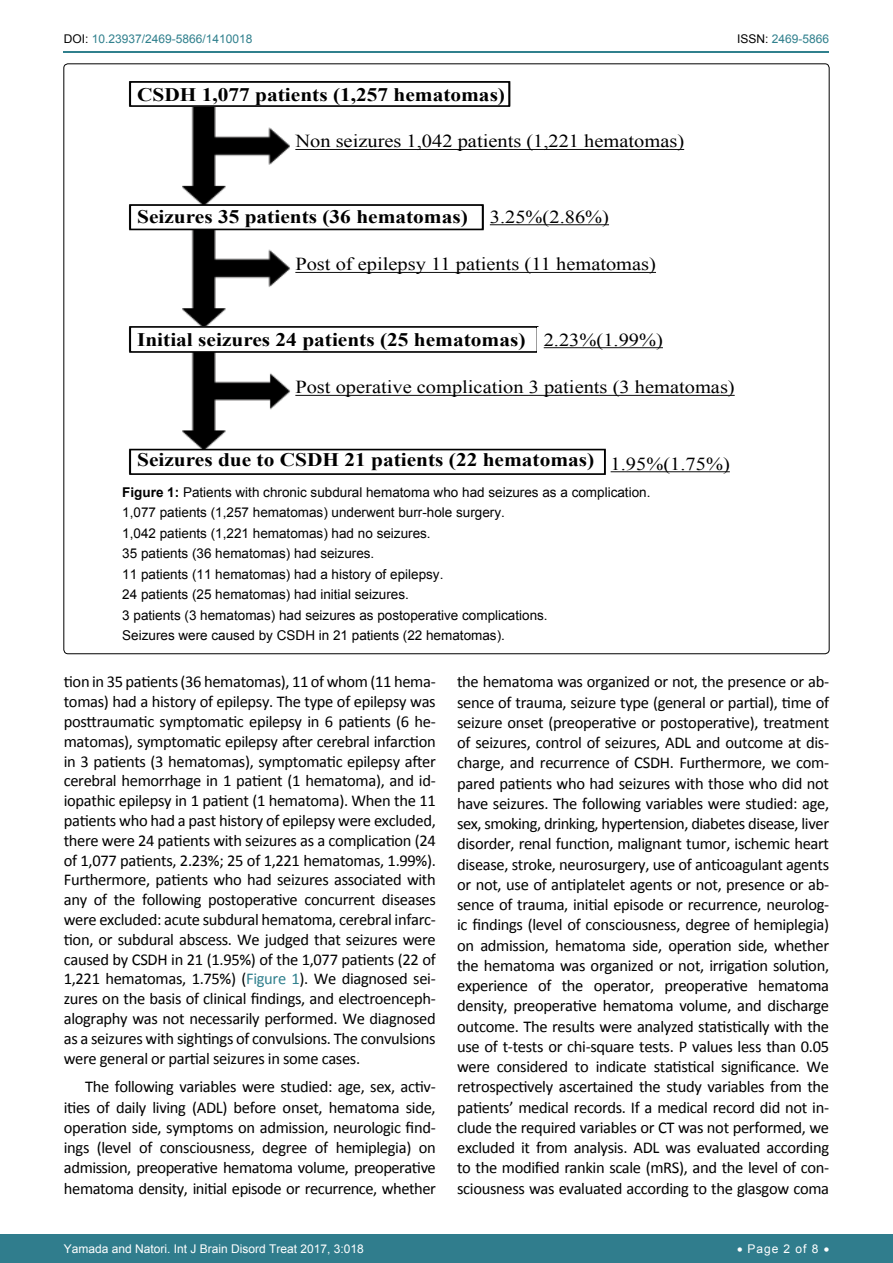
<style>
.page{position:relative;width:893px;height:1263px;background:#fff}
.page>*{position:absolute;margin:0;border:0;box-sizing:border-box;transform-origin:0 0}
.t1{font:700 19.05px "Times New Roman";color:#000;scale:1.12 1}
.t2{font:18.3px "Times New Roman";color:#000;scale:1.12 1}
.t3{font:16.5px/20.2px "Calibri";letter-spacing:-.02em;color:#000;text-align:justify}
.t4{font:13.5px/20.4px "Arial";color:#000}
.t5{font:12px "Arial";color:#fff}
.t6{font:12px "Arial";color:#30808d}
.s1{color:#000}
.s2{font-weight:700}
.s3{color:#30808d}
</style>
<div class="page">
<div style="left:0;top:1234px;width:893px;height:29px;background:#307d8d"></div>
<hr style="left:64px;top:51px;width:765px;height:2px;background:#30808d">
<img style="left:129px;top:81px;width:477px;height:368px">
<div style="left:130px;top:82px;width:379px;height:24px;background:#fff"></div>
<div style="left:129px;top:81px;width:381px;height:26px;border:2px solid #000"></div>
<div style="left:130px;top:205px;width:353px;height:24px;background:#fff"></div>
<div style="left:129px;top:204px;width:355px;height:26px;border:2px solid #000"></div>
<div style="left:130px;top:327px;width:407px;height:25px;background:#fff"></div>
<div style="left:129px;top:326px;width:409px;height:27px;border:2px solid #000"></div>
<div style="left:129px;top:449px;width:477px;height:26px;border:2px solid #000"></div>
<div style="left:292px;top:373px;width:479px;height:34px;background:#fff"></div>
<div style="left:537px;top:327px;width:149px;height:35px;background:#fff"></div>
<div style="left:292px;top:253px;width:407px;height:25px;background:#fff"></div>
<div style="left:486px;top:207px;width:156px;height:24px;background:#fff"></div>
<div style="left:290px;top:130px;width:435px;height:30px;background:#fff"></div>
<hr style="left:611px;top:471px;width:119px;height:1px;background:#000">
<hr style="left:544px;top:347px;width:119px;height:1px;background:#000">
<hr style="left:490px;top:224px;width:119px;height:1px;background:#000">
<hr style="left:295px;top:395px;width:440px;height:1px;background:#000">
<hr style="left:295px;top:272px;width:361px;height:1px;background:#000">
<hr style="left:295px;top:149px;width:389px;height:1px;background:#000">
<p class="t6" style="left:64px;top:31px;width:190px"><span class="s1">DOI:</span> 10.23937/2469-5866/1410018</p>
<p class="t1" style="left:137px;top:81px;width:330px">CSDH 1,077 patients (1,257 hematomas)</p>
<p class="t2" style="left:295px;top:129px;width:349px">Non seizures 1,042 patients (1,221 hematomas)</p>
<p class="t1" style="left:137px;top:203px;width:297px">Seizures 35 patients (36 hematomas)</p>
<p class="t2" style="left:490px;top:204px;width:108px">3.25%(2.86%)</p>
<p class="t2" style="left:295px;top:252px;width:324px">Post of epilepsy 11 patients (11 hematomas)</p>
<p class="t1" style="left:137px;top:326px;width:348px">Initial seizures 24 patients (25 hematomas)</p>
<p class="t2" style="left:544px;top:327px;width:108px">2.23%(1.99%)</p>
<p class="t6" style="left:737px;top:31px;width:94px"><span class="s1">ISSN:</span> 2469-5866</p>
<p class="t2" style="left:295px;top:375px;width:394px">Post operative complication 3 patients (3 hematomas)</p>
<p class="t1" style="left:137px;top:447px;width:531px">Seizures due to CSDH 21 patients (22 hematomas) <sub>1.95%(1.75%)</sub></p>
<p class="t4" style="left:122px;top:482px;width:530px"><span class="s2">Figure 1:</span> Patients with chronic subdural hematoma who had seizures as a complication.<br>1,077 patients (1,257 hematomas) underwent burr-hole surgery.<br>1,042 patients (1,221 hematomas) had no seizures.<br>35 patients (36 hematomas) had seizures.<br>11 patients (11 hematomas) had a history of epilepsy.<br>24 patients (25 hematomas) had initial seizures.<br>3 patients (3 hematomas) had seizures as postoperative complications.<br>Seizures were caused by CSDH in 21 patients (22 hematomas).</p>
<p class="t3" style="left:64px;top:672px;width:374px;line-height:19.8px">tion in 35 patients (36 hematomas), 11 of whom (11 hema&shy;tomas) had a history of epilepsy. The type of epilepsy was posttraumatic symptomatic epilepsy in 6 patients (6 he&shy;matomas), symptomatic epilepsy after cerebral infarction in 3 patients (3 hematomas), symptomatic epilepsy after cerebral hemorrhage in 1 patient (1 hematoma), and id&shy;iopathic epilepsy in 1 patient (1 hematoma). When the 11 patients who had a past history of epilepsy were excluded, there were 24 patients with seizures as a complication (24 of 1,077 patients, 2.23%; 25 of 1,221 hematomas, 1.99%).<br>Furthermore, patients who had seizures associated with any of the following postoperative concurrent diseases were excluded: acute subdural hematoma, cerebral infarc&shy;tion, or subdural abscess. We judged that seizures were caused by CSDH in 21 (1.95%) of the 1,077 patients (22 of 1,221 hematomas, 1.75%) (<span class="s3">Figure 1</span>). We diagnosed sei&shy;zures on the basis of clinical findings, and electroenceph&shy;alography was not necessarily performed. We diagnosed as a seizures with sightings of convulsions. The convulsions were general or partial seizures in some cases.</p>
<p class="t3" style="left:64px;top:1077px;width:374px;text-indent:21px">The following variables were studied: age, sex, activ&shy;ities of daily living (ADL) before onset, hematoma side, operation side, symptoms on admission, neurologic find&shy;ings (level of consciousness, degree of hemiplegia) on admission, preoperative hematoma volume, preoperative hematoma density, initial episode or recurrence, whether</p>
<p class="t5" style="left:64px;top:1241px;width:302px">Yamada and Natori. Int J Brain Disord Treat 2017, 3:018</p>
<p class="t3" style="left:457px;top:672px;width:374px">the hematoma was organized or not, the presence or ab&shy;sence of trauma, seizure type (general or partial), time of seizure onset (preoperative or postoperative), treatment of seizures, control of seizures, ADL and outcome at dis&shy;charge, and recurrence of CSDH. Furthermore, we com&shy;pared patients who had seizures with those who did not have seizures. The following variables were studied: age, sex, smoking, drinking, hypertension, diabetes disease, liver disorder, renal function, malignant tumor, ischemic heart disease, stroke, neurosurgery, use of anticoagulant agents or not, use of antiplatelet agents or not, presence or ab&shy;sence of trauma, initial episode or recurrence, neurolog&shy;ic findings (level of consciousness, degree of hemiplegia) on admission, hematoma side, operation side, whether the hematoma was organized or not, irrigation solution, experience of the operator, preoperative hematoma density, preoperative hematoma volume, and discharge outcome. The results were analyzed statistically with the use of t-tests or chi-square tests. P values less than 0.05 were considered to indicate statistical significance. We retrospectively ascertained the study variables from the patients’ medical records. If a medical record did not in&shy;clude the required variables or CT was not performed, we excluded it from analysis. ADL was evaluated according to the modified rankin scale (mRS), and the level of con&shy;sciousness was evaluated according to the glasgow coma</p>
<p class="t5" style="left:737px;top:1241px;width:94px">• Page 2 of 8 •</p>
</div>
